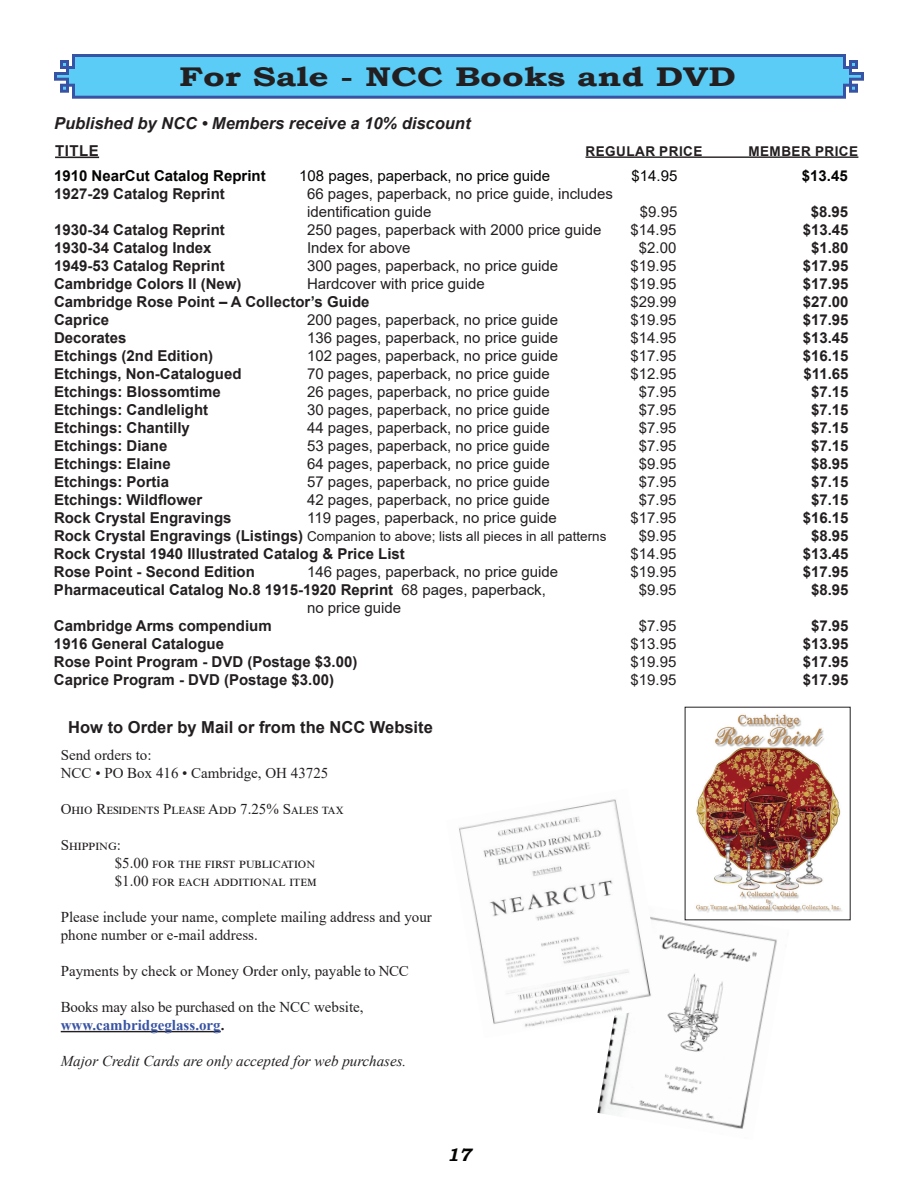
<style>
.page{position:relative;width:918px;height:1188px;background:#fff}
.page>*{position:absolute;margin:0;border:0;box-sizing:border-box;transform-origin:0 0}
.t1{font:700 27px "Bookman Old Style";color:#231f20;scale:1.3 1}
.t2{font:italic 700 18px "Bookman Old Style";color:#040503}
.t3{font:italic 700 16.5px "Arial";color:#231f20}
.t4{font:700 16.5px "Arial";color:#231f20}
.t5{font:700 15px "Arial";color:#231f20}
.t6{font:15px/18px "Arial";color:#231f20}
.t7{font:15px/18px "Times New Roman";color:#231f20}
.t8{font:15px/18px "Times New Roman";letter-spacing:.065em;color:#231f20}
.t9{font:italic 15px "Times New Roman";color:#231f20}
.t10{font:15px "Arial";color:#040503}
.t11{font:700 15px "Arial";color:#040503}
.t12{font:13.5px "Arial";color:#231f20}
.t13{font:700 13.5px "Arial";letter-spacing:.035em;color:#231f20}
.s1{font-weight:700;font-size:15px}
.s2{font-weight:400}
.s3{font-weight:700;color:#3853a3}
.s4{font-weight:700}
</style>
<div class="page">
<svg style="left:54px;top:54px;width:810px;height:45px;background:#59bbe9"></svg>
<hr style="left:55px;top:157px;width:44px;height:1px;background:#231f20">
<hr style="left:586px;top:156px;width:272px;height:2px;background:#231f20">
<hr style="left:61px;top:1031px;width:160px;height:1px;background:#231f20">
<img style="left:597px;top:903px;width:192px;height:226px">
<img style="left:459px;top:799px;width:207px;height:239px">
<img style="left:687px;top:714px;width:155px;height:204px">
<h1 class="t1" style="left:179px;top:57px;width:430px">For Sale - NCC Books and DVD</h1>
<p class="t3" style="left:54px;top:112px;width:418px">Published by NCC • Members receive a 10% discount</p>
<p class="t5" style="left:55px;top:140px;width:45px">TITLE</p>
<p class="t13" style="left:586px;top:141px;width:118px">REGULAR PRICE</p>
<p class="t13" style="left:748px;top:141px;width:111px">MEMBER PRICE</p>
<p class="t11" style="left:54px;top:165px;width:213px">1910 NearCut Catalog Reprint</p>
<p class="t10" style="left:299px;top:165px;width:252px">108 pages, paperback, no price guide</p>
<p class="t10" style="left:632px;top:165px;width:47px">$14.95</p>
<p class="t11" style="left:802px;top:165px;width:47px">$13.45</p>
<p class="t5" style="left:54px;top:183px;width:172px">1927-29 Catalog Reprint</p>
<p class="t6" style="left:307px;top:184px;width:307px">66 pages, paperback, no price guide, includes identification guide</p>
<p class="t6" style="left:640px;top:202px;width:39px">$9.95</p>
<p class="t5" style="left:811px;top:201px;width:39px">$8.95</p>
<p class="t5" style="left:54px;top:219px;width:172px">1930-34 Catalog Reprint</p>
<p class="t6" style="left:307px;top:220px;width:296px">250 pages, paperback with 2000 price guide</p>
<p class="t6" style="left:631px;top:220px;width:47px">$14.95</p>
<p class="t5" style="left:803px;top:219px;width:47px">$13.45</p>
<p class="t5" style="left:54px;top:237px;width:159px">1930-34 Catalog Index</p>
<p class="t6" style="left:307px;top:238px;width:105px">Index for above</p>
<p class="t6" style="left:639px;top:238px;width:39px">$2.00</p>
<p class="t5" style="left:811px;top:237px;width:39px">$1.80</p>
<p class="t5" style="left:54px;top:255px;width:172px">1949-53 Catalog Reprint</p>
<p class="t6" style="left:307px;top:256px;width:252px">300 pages, paperback, no price guide</p>
<p class="t6" style="left:631px;top:256px;width:47px">$19.95</p>
<p class="t5" style="left:803px;top:255px;width:47px">$17.95</p>
<p class="t5" style="left:54px;top:273px;width:189px">Cambridge Colors II (New)</p>
<p class="t6" style="left:307px;top:274px;width:179px">Hardcover with price guide</p>
<p class="t6" style="left:631px;top:274px;width:47px">$19.95</p>
<p class="t5" style="left:803px;top:273px;width:47px">$17.95</p>
<p class="t5" style="left:54px;top:291px;width:317px">Cambridge Rose Point – A Collector’s Guide</p>
<p class="t6" style="left:631px;top:292px;width:47px">$29.99</p>
<p class="t5" style="left:803px;top:291px;width:47px">$27.00</p>
<p class="t5" style="left:54px;top:309px;width:57px">Caprice</p>
<p class="t6" style="left:307px;top:310px;width:252px">200 pages, paperback, no price guide</p>
<p class="t6" style="left:631px;top:310px;width:47px">$19.95</p>
<p class="t5" style="left:803px;top:309px;width:47px">$17.95</p>
<p class="t5" style="left:54px;top:327px;width:74px">Decorates</p>
<p class="t6" style="left:307px;top:328px;width:252px">136 pages, paperback, no price guide</p>
<p class="t6" style="left:631px;top:328px;width:47px">$14.95</p>
<p class="t5" style="left:803px;top:327px;width:47px">$13.45</p>
<p class="t5" style="left:54px;top:345px;width:161px">Etchings (2nd Edition)</p>
<p class="t6" style="left:307px;top:346px;width:252px">102 pages, paperback, no price guide</p>
<p class="t6" style="left:631px;top:346px;width:47px">$17.95</p>
<p class="t5" style="left:803px;top:345px;width:47px">$16.15</p>
<p class="t5" style="left:54px;top:363px;width:189px">Etchings, Non-Catalogued</p>
<p class="t6" style="left:307px;top:364px;width:244px">70 pages, paperback, no price guide</p>
<p class="t6" style="left:631px;top:364px;width:47px">$12.95</p>
<p class="t5" style="left:804px;top:363px;width:47px">$11.65</p>
<p class="t5" style="left:54px;top:381px;width:168px">Etchings: Blossomtime</p>
<p class="t6" style="left:307px;top:382px;width:244px">26 pages, paperback, no price guide</p>
<p class="t6" style="left:639px;top:382px;width:39px">$7.95</p>
<p class="t5" style="left:811px;top:381px;width:39px">$7.15</p>
<p class="t5" style="left:54px;top:399px;width:156px">Etchings: Candlelight</p>
<p class="t6" style="left:307px;top:400px;width:244px">30 pages, paperback, no price guide</p>
<p class="t6" style="left:639px;top:400px;width:39px">$7.95</p>
<p class="t5" style="left:811px;top:399px;width:39px">$7.15</p>
<p class="t5" style="left:54px;top:417px;width:137px">Etchings: Chantilly</p>
<p class="t6" style="left:307px;top:418px;width:244px">44 pages, paperback, no price guide</p>
<p class="t6" style="left:639px;top:418px;width:39px">$7.95</p>
<p class="t5" style="left:811px;top:417px;width:39px">$7.15</p>
<p class="t5" style="left:54px;top:435px;width:115px">Etchings: Diane</p>
<p class="t6" style="left:307px;top:436px;width:244px">53 pages, paperback, no price guide</p>
<p class="t6" style="left:639px;top:436px;width:39px">$7.95</p>
<p class="t5" style="left:811px;top:435px;width:39px">$7.15</p>
<p class="t5" style="left:54px;top:453px;width:118px">Etchings: Elaine</p>
<p class="t6" style="left:307px;top:454px;width:244px">64 pages, paperback, no price guide</p>
<p class="t6" style="left:639px;top:454px;width:39px">$9.95</p>
<p class="t5" style="left:811px;top:453px;width:39px">$8.95</p>
<p class="t5" style="left:54px;top:471px;width:117px">Etchings: Portia</p>
<p class="t6" style="left:307px;top:472px;width:244px">57 pages, paperback, no price guide</p>
<p class="t6" style="left:639px;top:472px;width:39px">$7.95</p>
<p class="t5" style="left:811px;top:471px;width:39px">$7.15</p>
<p class="t5" style="left:54px;top:489px;width:150px">Etchings: Wildflower</p>
<p class="t6" style="left:307px;top:490px;width:244px">42 pages, paperback, no price guide</p>
<p class="t6" style="left:639px;top:490px;width:39px">$7.95</p>
<p class="t5" style="left:811px;top:489px;width:39px">$7.15</p>
<p class="t5" style="left:54px;top:507px;width:179px">Rock Crystal Engravings</p>
<p class="t6" style="left:307px;top:508px;width:251px">119 pages, paperback, no price guide</p>
<p class="t6" style="left:631px;top:508px;width:47px">$17.95</p>
<p class="t5" style="left:803px;top:507px;width:47px">$16.15</p>
<p class="t12" style="left:54px;top:527px;width:554px"><span class="s1">Rock Crystal Engravings (Listings)</span> Companion to above; lists all pieces in all patterns</p>
<p class="t6" style="left:639px;top:526px;width:39px">$9.95</p>
<p class="t5" style="left:811px;top:525px;width:39px">$8.95</p>
<p class="t5" style="left:54px;top:543px;width:352px">Rock Crystal 1940 Illustrated Catalog &amp; Price List</p>
<p class="t6" style="left:631px;top:544px;width:47px">$14.95</p>
<p class="t5" style="left:803px;top:543px;width:47px">$13.45</p>
<p class="t5" style="left:54px;top:561px;width:202px">Rose Point - Second Edition</p>
<p class="t6" style="left:307px;top:562px;width:252px">146 pages, paperback, no price guide</p>
<p class="t6" style="left:631px;top:562px;width:47px">$19.95</p>
<p class="t5" style="left:803px;top:561px;width:47px">$17.95</p>
<p class="t5" style="left:54px;top:579px;width:493px">Pharmaceutical Catalog No.8 1915-1920 Reprint <span class="s2">68 pages, paperback,</span></p>
<p class="t6" style="left:639px;top:580px;width:39px">$9.95</p>
<p class="t5" style="left:811px;top:579px;width:39px">$8.95</p>
<p class="t6" style="left:307px;top:598px;width:96px">no price guide</p>
<p class="t5" style="left:54px;top:615px;width:219px">Cambridge Arms compendium</p>
<p class="t6" style="left:639px;top:616px;width:39px">$7.95</p>
<p class="t5" style="left:811px;top:615px;width:39px">$7.95</p>
<p class="t5" style="left:54px;top:633px;width:172px">1916 General Catalogue</p>
<p class="t6" style="left:631px;top:634px;width:47px">$13.95</p>
<p class="t5" style="left:803px;top:633px;width:47px">$13.95</p>
<p class="t5" style="left:54px;top:651px;width:305px">Rose Point Program - DVD (Postage $3.00)</p>
<p class="t6" style="left:631px;top:652px;width:47px">$19.95</p>
<p class="t5" style="left:803px;top:651px;width:47px">$17.95</p>
<p class="t5" style="left:54px;top:669px;width:282px">Caprice Program - DVD (Postage $3.00)</p>
<p class="t6" style="left:631px;top:670px;width:47px">$19.95</p>
<p class="t5" style="left:803px;top:669px;width:47px">$17.95</p>
<p class="t4" style="left:68px;top:715px;width:366px">How to Order by Mail or from the NCC Website</p>
<p class="t7" style="left:61px;top:745px;width:269px">Send orders to:<br>NCC • PO Box 416 • Cambridge, OH 43725</p>
<p class="t7" style="left:61px;top:799px;width:284px">Ohio Residents Please Add 7.25% Sales tax</p>
<p class="t8" style="left:115px;top:835px;width:204px;text-indent:-54px">Shipping:<br>$5.00 for the first publication $1.00 for each additional item</p>
<p class="t7" style="left:61px;top:907px;width:373px">Please include your name, complete mailing address and your phone number or e-mail address.</p>
<p class="t7" style="left:61px;top:961px;width:350px">Payments by check or Money Order only, payable to NCC</p>
<p class="t7" style="left:61px;top:997px;width:304px">Books may also be purchased on the NCC website, <span class="s3">www.cambridgeglass.org</span><span class="s4">.</span></p>
<p class="t9" style="left:61px;top:1051px;width:347px">Major Credit Cards are only accepted for web purchases.</p>
<p class="t2" style="left:447px;top:1142px;width:26px">17</p>
</div>
